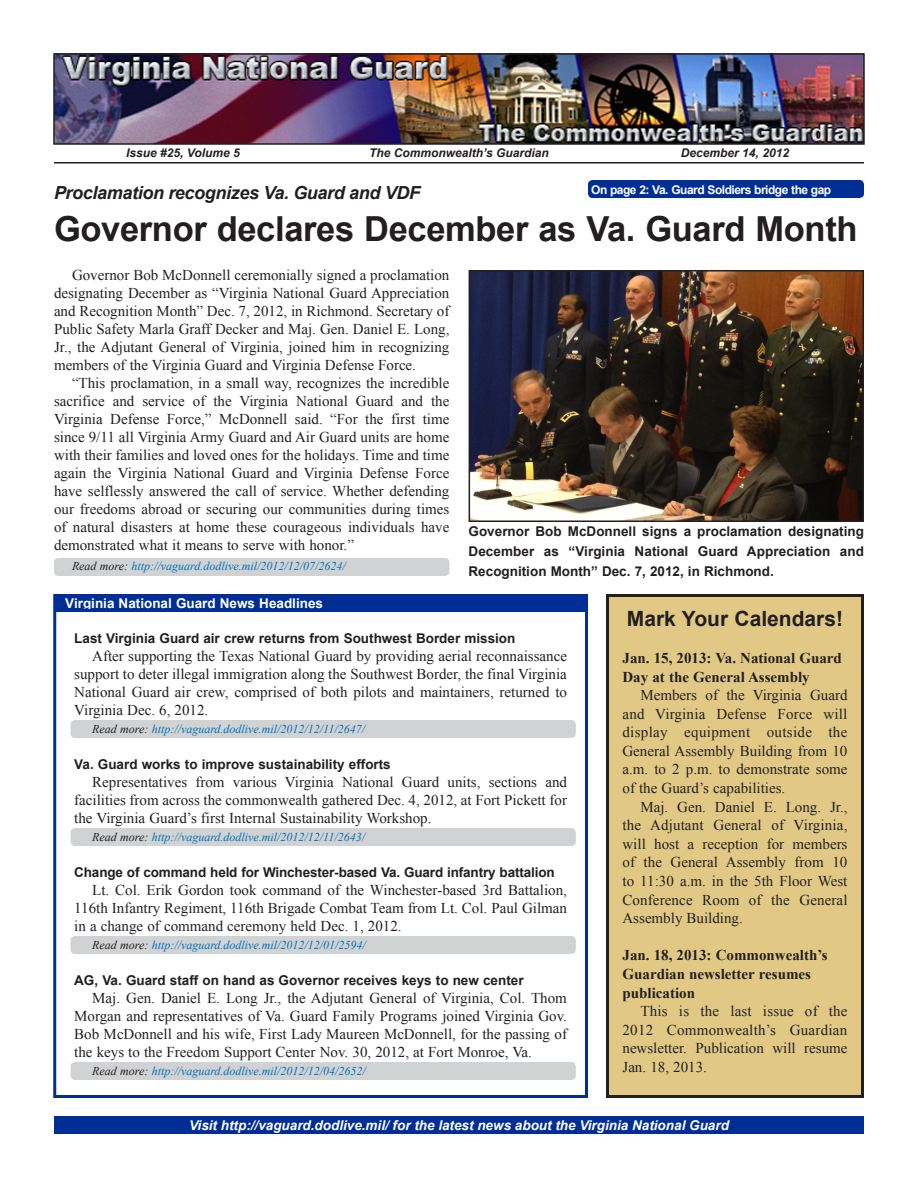
<style>
.page{position:relative;width:918px;height:1188px;background:#fff}
.page>*{position:absolute;margin:0;border:0;box-sizing:border-box;transform-origin:0 0}
._24_point_headline{font:700 34.5px "Arial";letter-spacing:-.01em;color:#231f20}
.Body_Copy{font:700 21px "Arial";color:#231f20}
.t1{font:italic 700 18px "Arial";letter-spacing:-.02em;color:#231f20}
.Body_Copy-2{font:15px/18px "Times New Roman";color:#231f20;text-align:justify}
.Body_Copy-3{font:700 15px/18.6px "Times New Roman";color:#231f20}
._24_point_headline-2{font:700 13.5px "Arial";color:#231f20}
.Picture_Captions{font:700 13.5px/19.8px "Arial";color:#231f20;text-align:justify}
.t2{font:italic 700 13.5px "Arial";color:#fff}
._24_point_headline-3{font:700 13.5px "Arial";color:#fff}
.Body_Copy-4{font:italic 12px "Times New Roman";color:#0072bc}
.t3{font:italic 700 12px "Arial";color:#231f20}
._24_point_headline-4{font:700 12px "Arial";letter-spacing:-.04em;color:#fff}
.s1{color:#231f20}
</style>
<div class="page">
<div style="left:71px;top:1062px;width:505px;height:18px;background:#d1d2d4;border-radius:4px"></div>
<div style="left:71px;top:828px;width:505px;height:18px;background:#d1d2d4;border-radius:4px"></div>
<div style="left:71px;top:936px;width:505px;height:18px;background:#d1d2d4;border-radius:4px"></div>
<div style="left:71px;top:720px;width:505px;height:18px;background:#d1d2d4;border-radius:4px"></div>
<div style="left:54px;top:558px;width:395px;height:18px;background:#d1d2d4;border-radius:4px"></div>
<div style="left:608px;top:596px;width:254px;height:500px;background:#e1c985"></div>
<div style="left:606px;top:594px;width:258px;height:504px;border:3px solid #231f20"></div>
<img style="left:56px;top:56px;width:806px;height:86px">
<div style="left:53px;top:53px;width:812px;height:92px;border:2px solid #231f20"></div>
<div style="left:54px;top:1116px;width:810px;height:18px;background:#002e95"></div>
<img style="left:472px;top:273px;width:389px;height:246px">
<div style="left:469px;top:270px;width:395px;height:252px;border:2px solid #231f20"></div>
<div style="left:56px;top:596px;width:530px;height:14px;background:#002e95"></div>
<div style="left:54px;top:594px;width:534px;height:18px;border:3px solid #002e95"></div>
<div style="left:53px;top:594px;width:535px;height:504px;border:3px solid #002e95"></div>
<div style="left:588px;top:180px;width:276px;height:18px;background:#002e95;border-radius:4px"></div>
<hr style="left:54px;top:162px;width:810px;height:2px;background:#231f20">
<p class="t3" style="left:126px;top:145px;width:115px">Issue #25, Volume 5</p>
<p class="t3" style="left:681px;top:145px;width:110px">December 14, 2012</p>
<p class="t3" style="left:369px;top:145px;width:181px">The Commonwealth’s Guardian</p>
<p class="t1" style="left:54px;top:181px;width:368px">Proclamation recognizes Va. Guard and VDF</p>
<p class="_24_point_headline-4" style="left:591px;top:181px;width:242px">On page 2: Va. Guard Soldiers bridge the gap</p>
<p class="_24_point_headline" style="left:54px;top:206px;width:805px">Governor declares December as Va. Guard Month</p>
<p class="Body_Copy-2" style="left:54px;top:266px;width:397px;text-indent:18px">Governor Bob McDonnell ceremonially signed a proclamation designating December as “Virginia National Guard Appreciation and Recognition Month” Dec. 7, 2012, in Richmond. Secretary of Public Safety Marla Graff Decker and Maj. Gen. Daniel E. Long, Jr., the Adjutant General of Virginia, joined him in recognizing members of the Virginia Guard and Virginia Defense Force.</p>
<p class="Body_Copy-2" style="left:54px;top:374px;width:397px;text-indent:18px">“This proclamation, in a small way, recognizes the incredible sacrifice and service of the Virginia National Guard and the Virginia Defense Force,” McDonnell said. “For the first time since 9/11 all Virginia Army Guard and Air Guard units are home with their families and loved ones for the holidays. Time and time again the Virginia National Guard and Virginia Defense Force have selflessly answered the call of service. Whether defending our freedoms abroad or securing our communities during times of natural disasters at home these courageous individuals have demonstrated what it means to serve with honor.”</p>
<p class="Body_Copy-4" style="left:72px;top:558px;width:275px"><span class="s1">Read more:</span> http://vaguard.dodlive.mil/2012/12/07/2624/</p>
<p class="_24_point_headline-3" style="left:65px;top:594px;width:259px">Virginia National Guard News Headlines</p>
<p class="_24_point_headline-2" style="left:74px;top:629px;width:443px">Last Virginia Guard air crew returns from Southwest Border mission</p>
<p class="Body_Copy-2" style="left:74px;top:647px;width:494px;text-indent:18px">After supporting the Texas National Guard by providing aerial reconnaissance support to deter illegal immigration along the Southwest Border, the final Virginia National Guard air crew, comprised of both pilots and maintainers, returned to Virginia Dec. 6, 2012.</p>
<p class="Body_Copy-4" style="left:92px;top:721px;width:274px"><span class="s1">Read more:</span> http://vaguard.dodlive.mil/2012/12/11/2647/</p>
<p class="_24_point_headline-2" style="left:74px;top:755px;width:318px">Va. Guard works to improve sustainability efforts</p>
<p class="Body_Copy-2" style="left:74px;top:773px;width:494px;text-indent:18px">Representatives from various Virginia National Guard units, sections and facilities from across the commonwealth gathered Dec. 4, 2012, at Fort Pickett for the Virginia Guard’s first Internal Sustainability Workshop.</p>
<p class="Body_Copy-4" style="left:92px;top:829px;width:274px"><span class="s1">Read more:</span> http://vaguard.dodlive.mil/2012/12/11/2643/</p>
<p class="_24_point_headline-2" style="left:74px;top:863px;width:482px">Change of command held for Winchester-based Va. Guard infantry battalion</p>
<p class="Body_Copy-2" style="left:74px;top:881px;width:494px;text-indent:18px">Lt. Col. Erik Gordon took command of the Winchester-based 3rd Battalion, 116th Infantry Regiment, 116th Brigade Combat Team from Lt. Col. Paul Gilman in a change of command ceremony held Dec. 1, 2012.</p>
<p class="Body_Copy-4" style="left:92px;top:937px;width:275px"><span class="s1">Read more:</span> http://vaguard.dodlive.mil/2012/12/01/2594/</p>
<p class="_24_point_headline-2" style="left:74px;top:971px;width:451px">AG, Va. Guard staff on hand as Governor receives keys to new center</p>
<p class="Body_Copy-2" style="left:74px;top:989px;width:494px;text-indent:18px">Maj. Gen. Daniel E. Long Jr., the Adjutant General of Virginia, Col. Thom Morgan and representatives of Va. Guard Family Programs joined Virginia Gov.<br>Bob McDonnell and his wife, First Lady Maureen McDonnell, for the passing of the keys to the Freedom Support Center Nov. 30, 2012, at Fort Monroe, Va.</p>
<p class="Body_Copy-4" style="left:92px;top:1063px;width:275px"><span class="s1">Read more:</span> http://vaguard.dodlive.mil/2012/12/04/2652/</p>
<p class="Picture_Captions" style="left:469px;top:522px;width:397px">Governor Bob McDonnell signs a proclamation designating December as “Virginia National Guard Appreciation and Recognition Month” Dec. 7, 2012, in Richmond.</p>
<p class="Body_Copy" style="left:627px;top:605px;width:218px">Mark Your Calendars!</p>
<p class="Body_Copy-3" style="left:622px;top:648px;width:221px">Jan. 15, 2013: Va. National Guard<br>Day at the General Assembly</p>
<p class="Body_Copy-2" style="left:622px;top:686px;width:227px;line-height:18.6px;text-indent:18px">Members of the Virginia Guard and Virginia Defense Force will display equipment outside the General Assembly Building from 10 a.m. to 2 p.m. to demonstrate some of the Guard’s capabilities.</p>
<p class="Body_Copy-2" style="left:622px;top:797px;width:227px;line-height:18.6px;text-indent:18px">Maj. Gen. Daniel E. Long. Jr., the Adjutant General of Virginia, will host a reception for members of the General Assembly from 10 to 11:30 a.m. in the 5th Floor West Conference Room of the General Assembly Building.</p>
<p class="Body_Copy-3" style="left:622px;top:946px;width:207px">Jan. 18, 2013: Commonwealth’s<br>Guardian newsletter resumes publication</p>
<p class="Body_Copy-2" style="left:622px;top:1002px;width:227px;line-height:18.6px;text-indent:18px">This is the last issue of the 2012 Commonwealth’s Guardian newsletter. Publication will resume Jan. 18, 2013.</p>
<p class="t2" style="left:189px;top:1116px;width:541px">Visit http://vaguard.dodlive.mil/ for the latest news about the Virginia National Guard</p>
</div>
